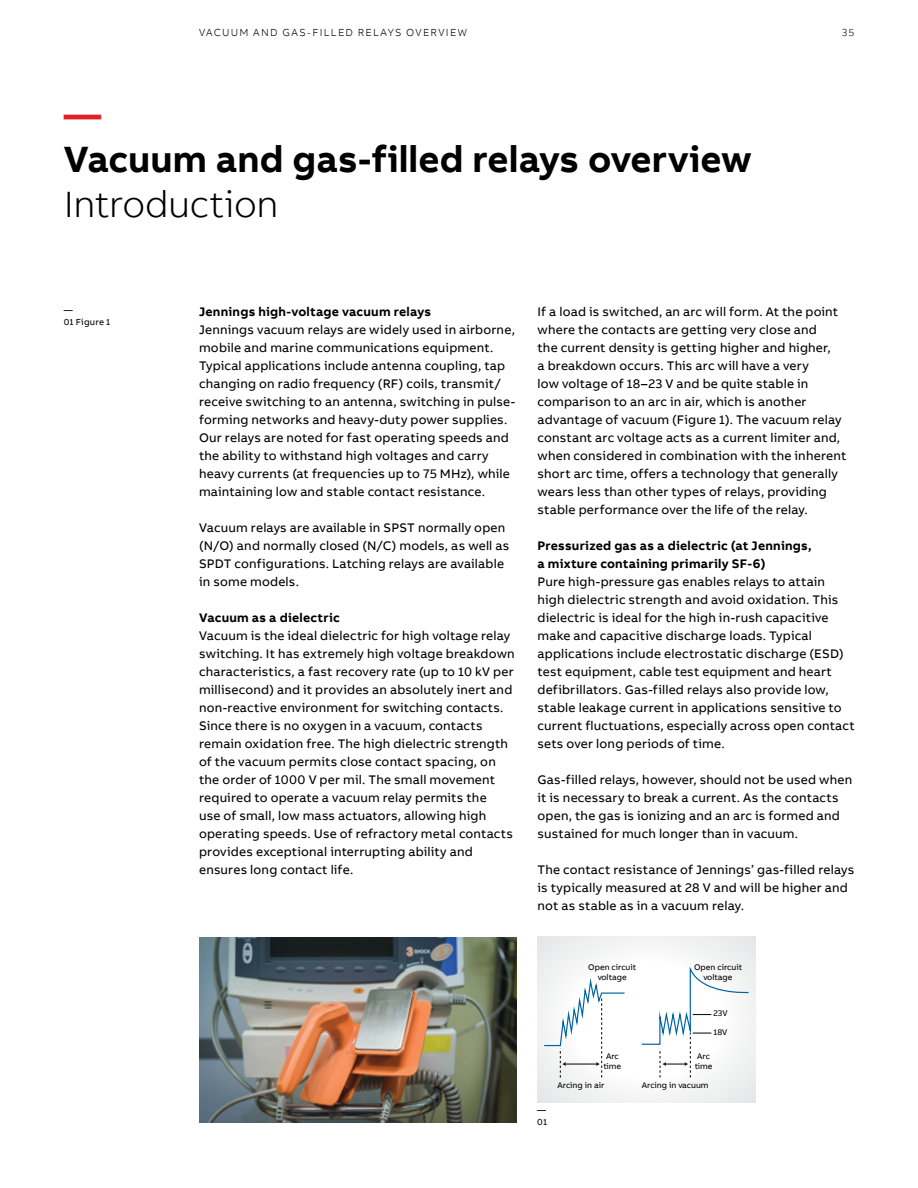
<style>
.page{position:relative;width:918px;height:1188px;background:#fff}
.page>*{position:absolute;margin:0;border:0;box-sizing:border-box;transform-origin:0 0}
.t1{font:700 37.5px "AB Bvoice";color:#000}
.t2{font:300 37.5px "AB Bvoice";letter-spacing:-.01em;color:#000}
.t3{font:700 37.5px "AB Bvoice";color:#e01f26}
.t4{font:12.75px/18px "AB Bvoice";letter-spacing:.015em;color:#000}
.t5{font:700 12.75px/18px "AB Bvoice";letter-spacing:.02em;color:#000}
.t6{font:300 10.5px "AB Bvoice";letter-spacing:.12em;color:#000}
.t7{font:9px/12px "AB Bvoice";letter-spacing:.02em;color:#000}
.t8{font:8.4px/10.1px "AB Bvoice";color:#000;text-align:center}
</style>
<div class="page">
<div style="left:537px;top:937px;width:219px;height:166px;background:#f3f3f4"></div>
<svg style="left:544px;top:974px;width:82px;height:104px"></svg>
<svg style="left:641px;top:963px;width:108px;height:115px"></svg>
<img style="left:199px;top:937px;width:317px;height:186px">
<p class="t6" style="left:199px;top:26px;width:270px">VACUUM AND GAS-FILLED RELAYS OVERVIEW</p>
<p class="t6" style="left:842px;top:26px;width:14px">35</p>
<h1 class="t3" style="left:64px;top:90px;width:39px">—</h1>
<h1 class="t1" style="left:64px;top:135px;width:690px">Vacuum and gas-filled relays overview</h1>
<h1 class="t2" style="left:64px;top:182px;width:216px">Introduction</h1>
<p class="t7" style="left:64px;top:304px;width:48px">—<br>01 Figure 1</p>
<p class="t5" style="left:199px;top:302px;width:234px">Jennings high-voltage vacuum relays</p>
<p class="t4" style="left:199px;top:321px;width:318px">Jennings vacuum relays are widely used in airborne, mobile and marine communications equipment.<br>Typical applications include antenna coupling, tap changing on radio frequency (RF) coils, transmit/ receive switching to an antenna, switching in pulse&shy;forming networks and heavy-duty power supplies.<br>Our relays are noted for fast operating speeds and the ability to withstand high voltages and carry heavy currents (at frequencies up to 75 MHz), while maintaining low and stable contact resistance.</p>
<p class="t4" style="left:199px;top:519px;width:312px">Vacuum relays are available in SPST normally open (N/O) and normally closed (N/C) models, as well as SPDT configurations. Latching relays are available in some models.</p>
<p class="t5" style="left:199px;top:609px;width:142px">Vacuum as a dielectric</p>
<p class="t4" style="left:199px;top:627px;width:317px">Vacuum is the ideal dielectric for high voltage relay switching. It has extremely high voltage breakdown characteristics, a fast recovery rate (up to 10 kV per millisecond) and it provides an absolutely inert and non-reactive environment for switching contacts.<br>Since there is no oxygen in a vacuum, contacts remain oxidation free. The high dielectric strength of the vacuum permits close contact spacing, on the order of 1000 V per mil. The small movement required to operate a vacuum relay permits the<br>use of small, low mass actuators, allowing high operating speeds. Use of refractory metal contacts provides exceptional interrupting ability and ensures long contact life.</p>
<p class="t4" style="left:538px;top:303px;width:310px">If a load is switched, an arc will form. At the point where the contacts are getting very close and<br>the current density is getting higher and higher,<br>a breakdown occurs. This arc will have a very<br>low voltage of 18–23 V and be quite stable in comparison to an arc in air, which is another advantage of vacuum (Figure 1). The vacuum relay constant arc voltage acts as a current limiter and, when considered in combination with the inherent short arc time, offers a technology that generally wears less than other types of relays, providing stable performance over the life of the relay.</p>
<p class="t5" style="left:538px;top:537px;width:276px">Pressurized gas as a dielectric (at Jennings, a mixture containing primarily SF-6)</p>
<p class="t4" style="left:538px;top:573px;width:319px">Pure high-pressure gas enables relays to attain high dielectric strength and avoid oxidation. This dielectric is ideal for the high in-rush capacitive make and capacitive discharge loads. Typical applications include electrostatic discharge (ESD) test equipment, cable test equipment and heart defibrillators. Gas-filled relays also provide low, stable leakage current in applications sensitive to current fluctuations, especially across open contact sets over long periods of time.</p>
<p class="t4" style="left:538px;top:771px;width:316px">Gas-filled relays, however, should not be used when it is necessary to break a current. As the contacts open, the gas is ionizing and an arc is formed and sustained for much longer than in vacuum.</p>
<p class="t4" style="left:538px;top:861px;width:318px">The contact resistance of Jennings’ gas-filled relays is typically measured at 28 V and will be higher and not as stable as in a vacuum relay.</p>
<p class="t8" style="left:588px;top:962px;width:50px">Open circuit voltage</p>
<p class="t8" style="left:694px;top:962px;width:50px">Open circuit voltage</p>
<p class="t8" style="left:713px;top:1008px;width:16px">23V</p>
<p class="t8" style="left:713px;top:1027px;width:16px">18V</p>
<p class="t8" style="left:603px;top:1051px;width:19px">Arc time</p>
<p class="t8" style="left:695px;top:1051px;width:19px">Arc time</p>
<p class="t7" style="left:537px;top:1104px;width:11px">—<br>01</p>
<p class="t8" style="left:558px;top:1080px;width:48px">Arcing in air</p>
<p class="t8" style="left:642px;top:1080px;width:68px">Arcing in vacuum</p>
</div>
